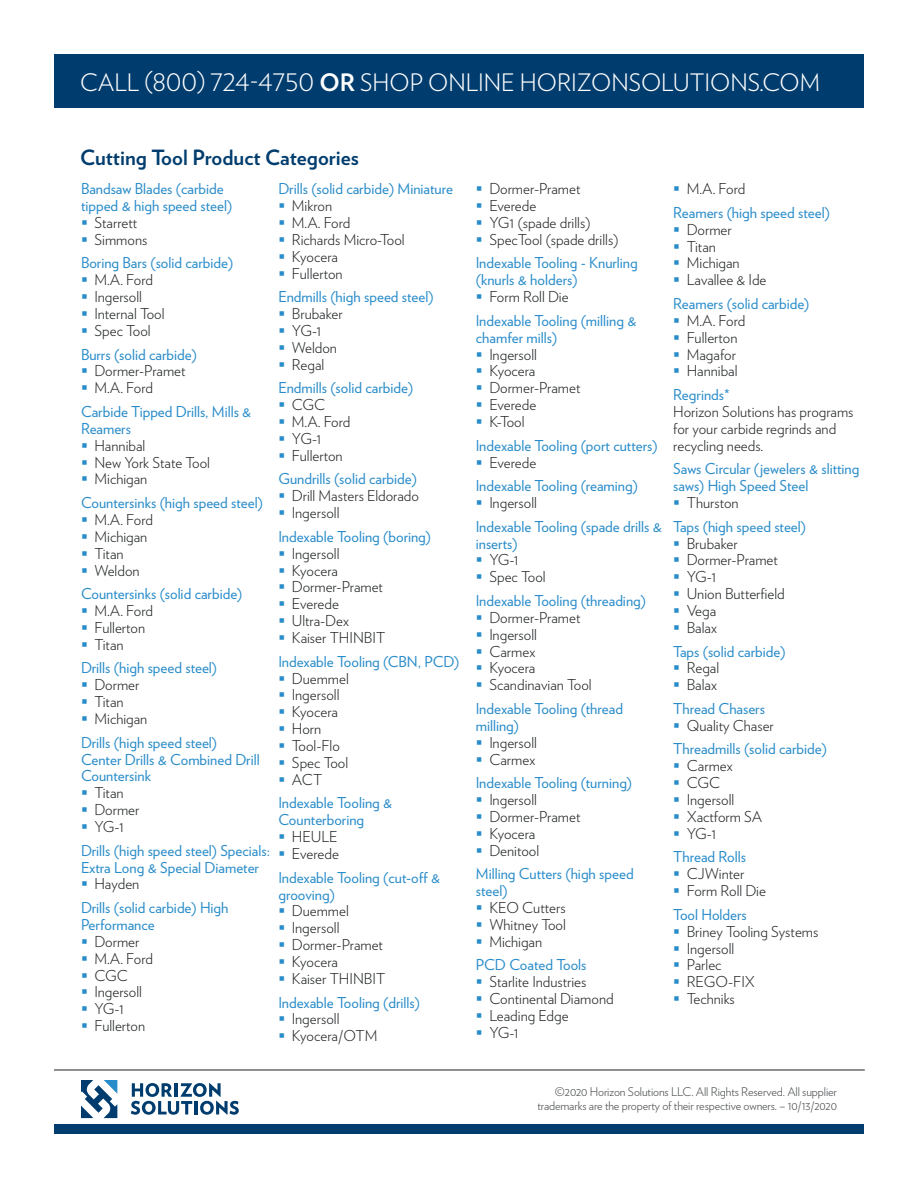
<style>
.page{position:relative;width:918px;height:1188px;background:#fff}
.page>*{position:absolute;margin:0;border:0;box-sizing:border-box;transform-origin:0 0}
._9_2nd_page_Product{font:300 24px "Verlag";color:#fff}
._6_Heading_1{font:700 21px "Verlag";color:#003d6e}
.t1{font:300 15px/16.8px "Verlag";color:#242729}
.t2{font:15px/16.8px "Verlag";color:#298cca}
.t3{font:300 12px/14.4px "Verlag";letter-spacing:-.01em;color:#4a4d4f;text-align:right}
.s1{font-weight:700}
.s2{font-weight:400;color:#298cca}
.s3{font-weight:300;color:#242729}
</style>
<div class="page">
<div style="left:54px;top:1124px;width:810px;height:10px;background:#003d6e"></div>
<hr style="left:54px;top:1070px;width:811px;height:1px;background:#231f20">
<svg style="left:81px;top:1080px;width:36px;height:38px"></svg>
<svg style="left:131px;top:1083px;width:108px;height:32px"></svg>
<div style="left:54px;top:54px;width:810px;height:54px;background:#003d6e"></div>
<p class="_9_2nd_page_Product" style="left:80px;top:64px;width:741px">CALL (800) 724-4750 <span class="s1">OR</span> SHOP ONLINE HORIZONSOLUTIONS.COM</p>
<h1 class="_9_2nd_page_Product" style="left:109px;top:64px;width:189px">PRODUCT NAME</h1>
<p class="_6_Heading_1" style="left:80px;top:141px;width:280px">Cutting Tool Product Categories</p>
<p class="t2" style="left:81px;top:180px;width:144px">Bandsaw Blades (carbide</p>
<p class="t2" style="left:81px;top:197px;width:153px">tipped &amp; high speed steel)</p>
<p class="t1" style="left:94px;top:213px;width:44px">Starrett</p>
<p class="t1" style="left:94px;top:230px;width:54px">Simmons</p>
<p class="t1" style="left:94px;top:254px;width:140px;text-indent:-14px"><span class="s2">Boring Bars (solid carbide)<br></span>M.A. Ford<br>Ingersoll<br>Internal Tool<br>Spec Tool</p>
<p class="t1" style="left:94px;top:345px;width:104px;text-indent:-14px"><span class="s2">Burrs (solid carbide)<br></span>Dormer-Pramet<br>M.A. Ford</p>
<p class="t2" style="left:81px;top:402px;width:172px">Carbide Tipped Drills, Mills &amp;</p>
<p class="t2" style="left:81px;top:419px;width:51px">Reamers</p>
<p class="t1" style="left:94px;top:436px;width:52px">Hannibal</p>
<p class="t1" style="left:94px;top:453px;width:117px">New York State Tool</p>
<p class="t1" style="left:94px;top:470px;width:54px">Michigan</p>
<p class="t2" style="left:94px;top:494px;width:170px;text-indent:-14px">Countersinks (high speed steel)<br><span class="s3">M.A. Ford<br>Michigan<br>Titan<br>Weldon</span></p>
<p class="t2" style="left:94px;top:585px;width:149px;text-indent:-14px">Countersinks (solid carbide)<br><span class="s3">M.A. Ford<br>Fullerton<br>Titan</span></p>
<p class="t2" style="left:94px;top:659px;width:124px;text-indent:-14px">Drills (high speed steel)<br><span class="s3">Dormer<br>Titan<br>Michigan</span></p>
<p class="t2" style="left:81px;top:733px;width:138px">Drills (high speed steel)</p>
<p class="t2" style="left:81px;top:750px;width:180px">Center Drills &amp; Combined Drill</p>
<p class="t2" style="left:81px;top:767px;width:72px">Countersink</p>
<p class="t1" style="left:94px;top:784px;width:31px">Titan</p>
<p class="t1" style="left:94px;top:801px;width:46px">Dormer</p>
<p class="t1" style="left:94px;top:817px;width:31px">YG-1</p>
<p class="t2" style="left:81px;top:841px;width:191px">Drills (high speed steel) Specials:</p>
<p class="t2" style="left:81px;top:858px;width:180px">Extra Long &amp; Special Diameter</p>
<p class="t1" style="left:94px;top:875px;width:46px">Hayden</p>
<p class="t2" style="left:81px;top:899px;width:149px">Drills (solid carbide) High</p>
<p class="t2" style="left:81px;top:915px;width:75px">Performance</p>
<p class="t1" style="left:94px;top:932px;width:46px">Dormer</p>
<p class="t1" style="left:94px;top:949px;width:60px">M.A. Ford</p>
<p class="t1" style="left:94px;top:966px;width:35px">CGC</p>
<p class="t1" style="left:94px;top:983px;width:49px">Ingersoll</p>
<p class="t1" style="left:94px;top:1000px;width:31px">YG-1</p>
<p class="t1" style="left:94px;top:1017px;width:52px">Fullerton</p>
<p class="t1" style="left:292px;top:180px;width:162px;text-indent:-14px"><span class="s2">Drills (solid carbide) Miniature<br></span>Mikron<br>M.A. Ford<br>Richards Micro-Tool<br>Kyocera<br>Fullerton</p>
<p class="t2" style="left:292px;top:288px;width:143px;text-indent:-14px">Endmills (high speed steel)<br><span class="s3">Brubaker<br>YG-1<br>Weldon<br>Regal</span></p>
<p class="t1" style="left:292px;top:379px;width:123px;text-indent:-14px"><span class="s2">Endmills (solid carbide)<br></span>CGC<br>M.A. Ford<br>YG-1<br>Fullerton</p>
<p class="t1" style="left:292px;top:470px;width:129px;text-indent:-14px"><span class="s2">Gundrills (solid carbide)<br></span>Drill Masters Eldorado<br>Ingersoll</p>
<p class="t1" style="left:292px;top:527px;width:141px;text-indent:-14px"><span class="s2">Indexable Tooling (boring)<br></span>Ingersoll<br>Kyocera<br>Dormer-Pramet<br>Everede<br>Ultra-Dex<br>Kaiser THINBIT</p>
<p class="t1" style="left:292px;top:652px;width:169px;text-indent:-14px"><span class="s2">Indexable Tooling (CBN, PCD)<br></span>Duemmel<br>Ingersoll<br>Kyocera<br>Horn<br>Tool-Flo<br>Spec Tool<br>ACT</p>
<p class="t2" style="left:278px;top:794px;width:115px">Indexable Tooling &amp;</p>
<p class="t2" style="left:278px;top:811px;width:87px">Counterboring</p>
<p class="t1" style="left:292px;top:828px;width:47px">HEULE</p>
<p class="t1" style="left:292px;top:844px;width:49px">Everede</p>
<p class="t2" style="left:278px;top:868px;width:163px">Indexable Tooling (cut-off &amp;</p>
<p class="t2" style="left:278px;top:885px;width:58px">grooving)</p>
<p class="t1" style="left:292px;top:902px;width:58px">Duemmel</p>
<p class="t1" style="left:292px;top:919px;width:49px">Ingersoll</p>
<p class="t1" style="left:292px;top:936px;width:93px">Dormer-Pramet</p>
<p class="t1" style="left:292px;top:952px;width:48px">Kyocera</p>
<p class="t1" style="left:292px;top:969px;width:95px">Kaiser THINBIT</p>
<p class="t2" style="left:292px;top:993px;width:130px;text-indent:-14px">Indexable Tooling (drills)<br><span class="s3">Ingersoll<br>Kyocera/OTM</span></p>
<p class="t1" style="left:489px;top:180px;width:130px">Dormer-Pramet<br>Everede<br>YG1 (spade drills)<br>SpecTool (spade drills)</p>
<p class="t2" style="left:476px;top:254px;width:163px">Indexable Tooling - Knurling</p>
<p class="t2" style="left:476px;top:271px;width:103px">(knurls &amp; holders)</p>
<p class="t1" style="left:489px;top:288px;width:81px">Form Roll Die</p>
<p class="t2" style="left:476px;top:311px;width:162px">Indexable Tooling (milling &amp;</p>
<p class="t2" style="left:476px;top:328px;width:83px">chamfer mills)</p>
<p class="t1" style="left:489px;top:345px;width:49px">Ingersoll</p>
<p class="t1" style="left:489px;top:362px;width:48px">Kyocera</p>
<p class="t1" style="left:489px;top:379px;width:93px">Dormer-Pramet</p>
<p class="t1" style="left:489px;top:396px;width:49px">Everede</p>
<p class="t1" style="left:489px;top:412px;width:37px">K-Tool</p>
<p class="t2" style="left:489px;top:436px;width:170px;text-indent:-14px">Indexable Tooling (port cutters)<br><span class="s3">Everede</span></p>
<p class="t2" style="left:489px;top:477px;width:150px;text-indent:-14px">Indexable Tooling (reaming)<br><span class="s3">Ingersoll</span></p>
<p class="t2" style="left:476px;top:517px;width:188px">Indexable Tooling (spade drills &amp;</p>
<p class="t2" style="left:476px;top:534px;width:43px">inserts)</p>
<p class="t1" style="left:489px;top:551px;width:31px">YG-1</p>
<p class="t1" style="left:489px;top:568px;width:58px">Spec Tool</p>
<p class="t1" style="left:489px;top:591px;width:158px;text-indent:-14px"><span class="s2">Indexable Tooling (threading)<br></span>Dormer-Pramet<br>Ingersoll<br>Carmex<br>Kyocera<br>Scandinavian Tool</p>
<p class="t2" style="left:476px;top:699px;width:149px">Indexable Tooling (thread</p>
<p class="t2" style="left:476px;top:716px;width:45px">milling)</p>
<p class="t1" style="left:489px;top:733px;width:49px">Ingersoll</p>
<p class="t1" style="left:489px;top:750px;width:47px">Carmex</p>
<p class="t1" style="left:489px;top:774px;width:144px;text-indent:-14px"><span class="s2">Indexable Tooling (turning)<br></span>Ingersoll<br>Dormer-Pramet<br>Kyocera<br>Denitool</p>
<p class="t2" style="left:476px;top:865px;width:159px">Milling Cutters (high speed</p>
<p class="t2" style="left:476px;top:882px;width:33px">steel)</p>
<p class="t1" style="left:489px;top:898px;width:78px">KEO Cutters</p>
<p class="t1" style="left:489px;top:915px;width:78px">Whitney Tool</p>
<p class="t1" style="left:489px;top:932px;width:54px">Michigan</p>
<p class="t1" style="left:489px;top:956px;width:126px;text-indent:-14px"><span class="s2">PCD Coated Tools<br></span>Starlite Industries<br>Continental Diamond<br>Leading Edge<br>YG-1</p>
<p class="t1" style="left:687px;top:180px;width:60px">M.A. Ford</p>
<p class="t1" style="left:687px;top:203px;width:145px;text-indent:-14px"><span class="s2">Reamers (high speed steel)<br></span>Dormer<br>Titan<br>Michigan<br>Lavallee &amp; Ide</p>
<p class="t1" style="left:687px;top:294px;width:124px;text-indent:-14px"><span class="s2">Reamers (solid carbide)<br></span>M.A. Ford<br>Fullerton<br>Magafor<br>Hannibal</p>
<p class="t1" style="left:673px;top:385px;width:182px"><span class="s2">Regrinds*<br></span>Horizon Solutions has programs for your carbide regrinds and recycling needs.</p>
<p class="t2" style="left:673px;top:460px;width:188px">Saws Circular (jewelers &amp; slitting</p>
<p class="t2" style="left:673px;top:477px;width:137px">saws) High Speed Steel</p>
<p class="t1" style="left:687px;top:493px;width:53px">Thurston</p>
<p class="t1" style="left:687px;top:517px;width:121px;text-indent:-14px"><span class="s2">Taps (high speed steel)<br></span>Brubaker<br>Dormer-Pramet<br>YG-1<br>Union Butterfield<br>Vega<br>Balax</p>
<p class="t2" style="left:687px;top:642px;width:100px;text-indent:-14px">Taps (solid carbide)<br><span class="s3">Regal<br>Balax</span></p>
<p class="t2" style="left:687px;top:699px;width:89px;text-indent:-14px">Thread Chasers<br><span class="s3">Quality Chaser</span></p>
<p class="t1" style="left:687px;top:740px;width:142px;text-indent:-14px"><span class="s2">Threadmills (solid carbide)<br></span>Carmex<br>CGC<br>Ingersoll<br>Xactform SA<br>YG-1</p>
<p class="t1" style="left:687px;top:848px;width:81px;text-indent:-14px"><span class="s2">Thread Rolls<br></span>CJWinter<br>Form Roll Die</p>
<p class="t1" style="left:687px;top:905px;width:133px;text-indent:-14px"><span class="s2">Tool Holders<br></span>Briney Tooling Systems<br>Ingersoll<br>Parlec<br>REGO-FIX<br>Techniks</p>
<p class="t3" style="left:537px;top:1084px;width:301px">©2020 Horizon Solutions LLC. All Rights Reserved. All supplier trademarks are the property of their respective owners. – 10/13/2020</p>
</div>
